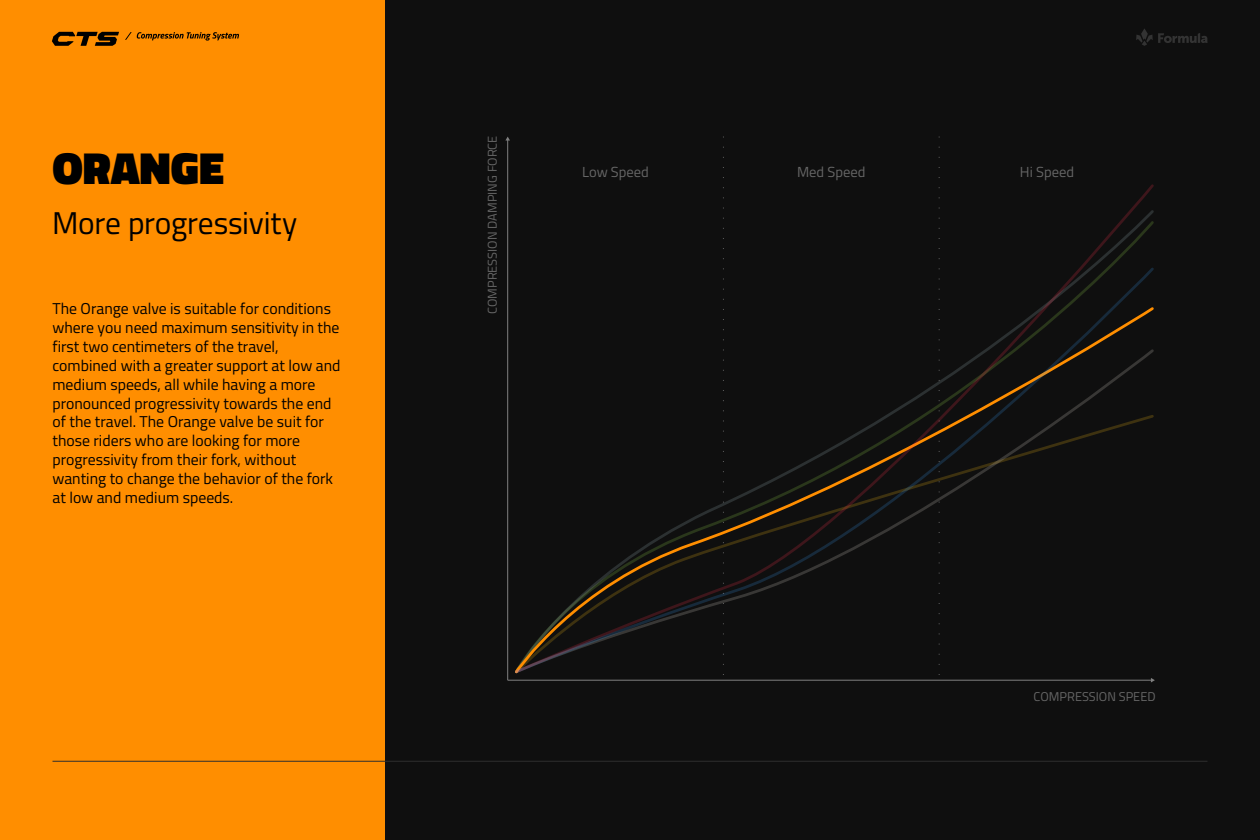
<style>
.page{position:relative;width:1260px;height:840px;background:#0f0f0f}
.page>*{position:absolute;margin:0;border:0;box-sizing:border-box;transform-origin:0 0}
.t1{font:900 45.5px "Titillium Web";color:#000}
.t2{font:31.5px "Titillium Web";letter-spacing:-.01em;color:#000}
.t3{font:15.75px/18.9px "Titillium Web";color:#000}
.t4{font:14.61px "Titillium Web";color:#666}
.t5{font:12.78px "Titillium Web";color:#666}
</style>
<div class="page">
<div style="left:0;top:0;width:385px;height:840px;background:#ff8e00"></div>
<hr style="left:507px;top:140px;width:1px;height:540px;background:#808080">
<svg style="left:505px;top:137px;width:5px;height:4px"></svg>
<hr style="left:508px;top:680px;width:644px;height:1px;background:#808080">
<svg style="left:515px;top:184px;width:639px;height:489px"></svg>
<svg style="left:1136px;top:29px;width:72px;height:17px"></svg>
<svg style="left:125px;top:32px;width:114px;height:9px"></svg>
<svg style="left:52px;top:32px;width:67px;height:14px"></svg>
<hr style="left:52px;top:761px;width:1156px;height:1px;background:#2e2e2e">
<h1 class="t1" style="left:52px;top:135px;width:173px">ORANGE</h1>
<h2 class="t2" style="left:52px;top:200px;width:247px">More progressivity</h2>
<p class="t3" style="left:52px;top:298px;width:290px">The Orange valve is suitable for conditions where you need maximum sensitivity in the first two centimeters of the travel, combined with a greater support at low and medium speeds, all while having a more pronounced progressivity towards the end of the travel. The Orange valve be suit for those riders who are looking for more progressivity from their fork, without wanting to change the behavior of the fork at low and medium speeds.</p>
<p class="t5" style="left:483px;top:314px;width:180px;rotate:-90deg">COMPRESSION DAMPING FORCE</p>
<p class="t4" style="left:582px;top:162px;width:68px">Low Speed</p>
<p class="t4" style="left:797px;top:162px;width:70px">Med Speed</p>
<p class="t4" style="left:1020px;top:162px;width:56px">Hi Speed</p>
<p class="t5" style="left:1034px;top:687px;width:123px">COMPRESSION SPEED</p>
</div>
